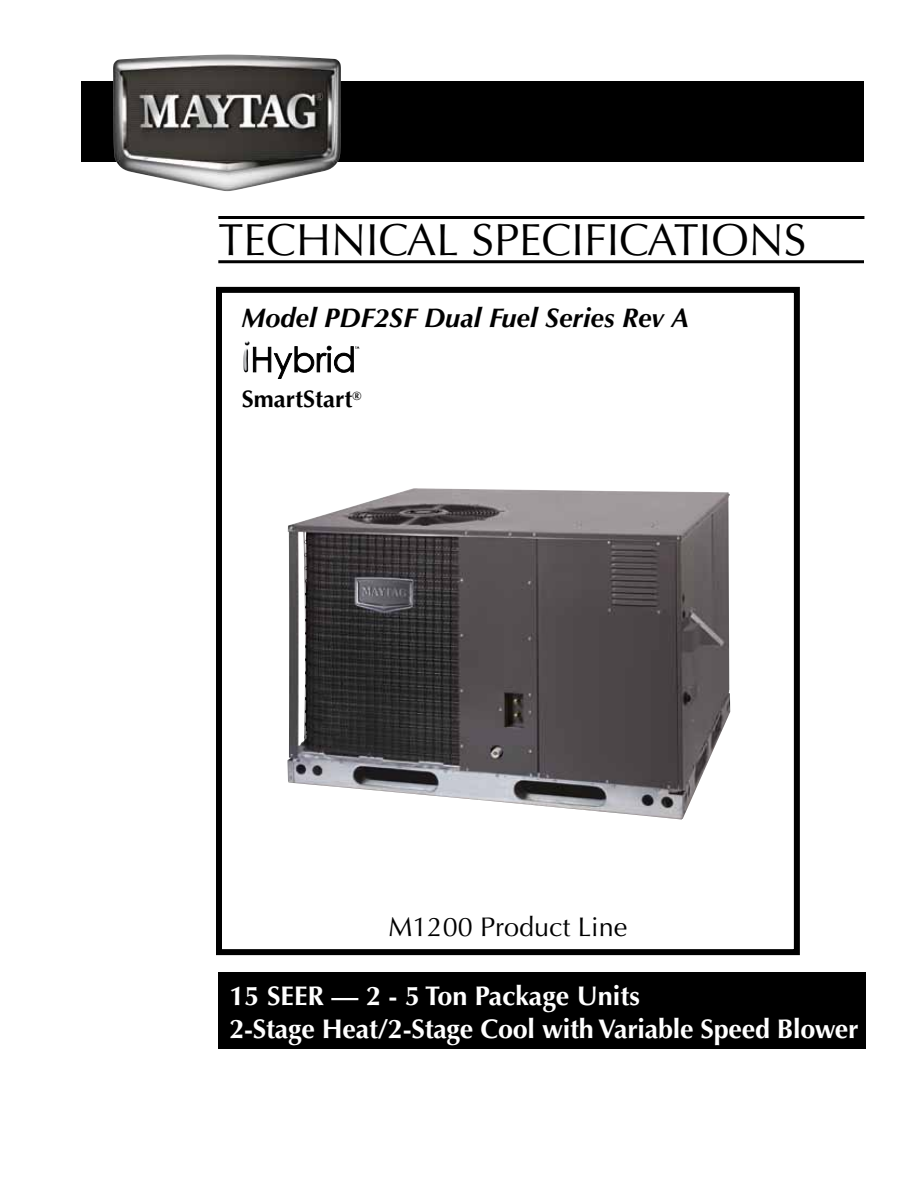
<style>
.page{position:relative;width:918px;height:1188px;background:#fff}
.page>*{position:absolute;margin:0;border:0;box-sizing:border-box;transform-origin:0 0}
.t1{font:45px "Optima";color:#000}
.t2{font:700 27px/32.4px "Optima";letter-spacing:-.01em;color:#fff}
.t3{font:italic 700 27px "Optima";color:#000}
.t4{font:27px "Optima";color:#000}
.t5{font:700 24px "Optima";color:#000}
</style>
<div class="page">
<div style="left:216px;top:287px;width:584px;height:668px;border:6px solid #000"></div>
<div style="left:219px;top:972px;width:647px;height:77px;background:#000"></div>
<div style="left:81px;top:81px;width:783px;height:81px;background:#000"></div>
<hr style="left:218px;top:216px;width:646px;height:3px;background:#000">
<hr style="left:218px;top:260px;width:646px;height:3px;background:#000">
<img style="left:113px;top:54px;width:228px;height:137px">
<img style="left:287px;top:488px;width:443px;height:332px">
<img style="left:243px;top:341px;width:7px;height:31px">
<svg style="left:253px;top:346px;width:106px;height:33px"></svg>
<h1 class="t1" style="left:219px;top:214px;width:589px">TECHNICAL SPECIFICATIONS</h1>
<p class="t3" style="left:242px;top:302px;width:449px">Model PDF2SF Dual Fuel Series Rev A</p>
<p class="t5" style="left:242px;top:385px;width:121px">SmartStart<sup>®</sup></p>
<p class="t4" style="left:389px;top:911px;width:240px">M1200 Product Line</p>
<p class="t2" style="left:230px;top:980px;width:631px">15 SEER — 2 - 5 Ton Package Units<br>2-Stage Heat/2-Stage Cool with Variable Speed Blower</p>
</div>
